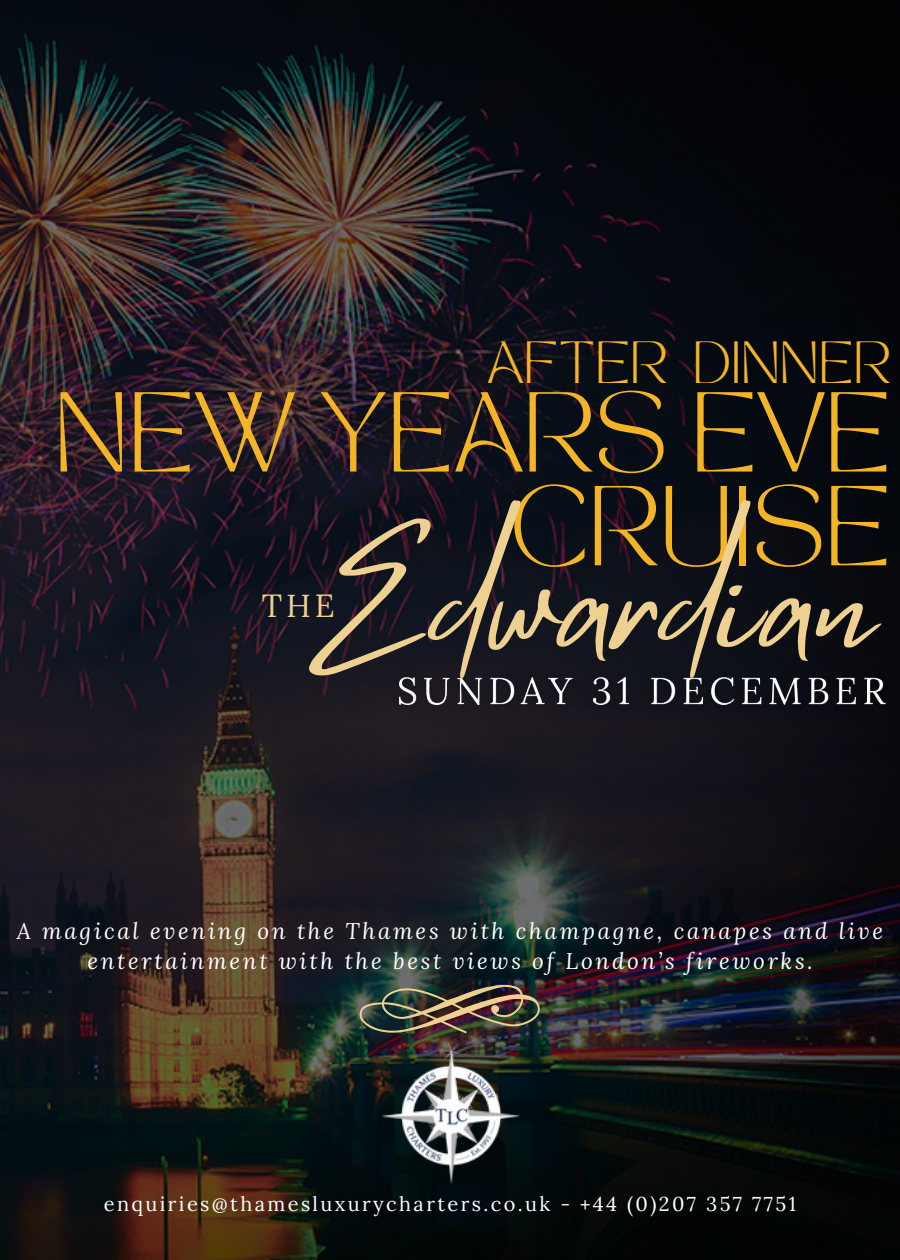
<style>
.page{position:relative;width:900px;height:1260px;background:#fff}
.page>*{position:absolute;margin:0;border:0;box-sizing:border-box;transform-origin:0 0}
.t1{font:144.75px "Mistrully";color:#eed190}
.t2{font:79.25px/93.8px "TAN MONCHERI Regular";color:#f3b425;text-align:right}
.t3{font:41.75px "TAN MONCHERI Regular";color:#f3b425}
.t4{font:32px "Lora";color:#eed190}
.t5{font:italic 22.5px/30px "Lora";letter-spacing:.12em;color:#fff;text-align:center}
.t6{font:20px "Lora";letter-spacing:.12em;color:#fff}
</style>
<div class="page">
<img style="left:0;top:0;width:900px;height:1260px">
<img style="left:387px;top:666px;width:512px;height:52px">
<img style="left:378px;top:1040px;width:144px;height:145px">
<img style="left:360px;top:985px;width:180px;height:48px">
<p class="t3" style="left:487px;top:341px;width:405px">AFTER DINNER</p>
<p class="t2" style="left:54px;top:400px;width:838px">NEW YEARS EVE<br>CRUISE</p>
<p class="t4" style="left:262px;top:585px;width:74px">THE</p>
<p class="t1" style="left:321px;top:488px;width:555px">Edwardian</p>
<p class="t5" style="left:17px;top:916px;width:868px">A magical evening on the Thames with champagne, canapes and live entertainment with the best views of London’s fireworks.</p>
<p class="t6" style="left:104px;top:1191px;width:694px">enquiries@thamesluxurycharters.co.uk - +44 (0)207 357 7751</p>
</div>
